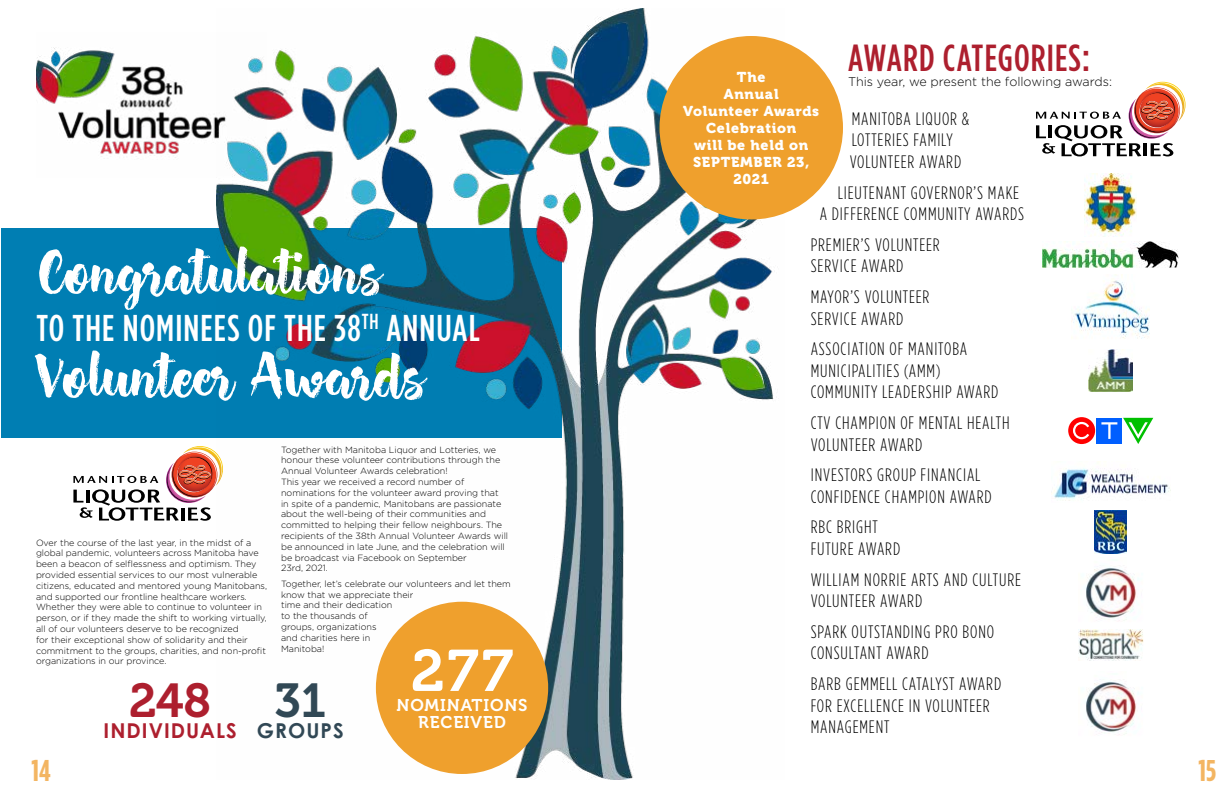
<style>
.page{position:relative;width:1224px;height:792px;background:#fff}
.page>*{position:absolute;margin:0;border:0;box-sizing:border-box;transform-origin:0 0}
.t1{font:58.2px "Museo 700";color:#fff}
.t2{font:57.7px "Hensa";color:#fff}
.t3{font:47.5px "Museo 700";color:#314855}
.t4{font:47.4px "Museo 700";color:#ad1f2e}
.t5{font:500 37.7px "Gotham Condensed";letter-spacing:.03em;color:#ad1f2e}
.t6{font:500 37.3px "Gotham Condensed";letter-spacing:.03em;color:#fff}
.t7{font:700 30px "Gotham Condensed";color:#f3b562}
.t8{font:700 20.5px "Century Gothic Pro";letter-spacing:.05em;color:#ad1f2e}
.t9{font:700 20.5px "Century Gothic Pro";letter-spacing:.05em;color:#314855}
.t10{font:300 18px/21.6px "Gotham Condensed";letter-spacing:.05em;color:#000}
.t11{font:16.9px "Museo 700";letter-spacing:.05em;color:#fff}
.t12{font:14.2px/17px "Museo 900";letter-spacing:.05em;color:#fff;text-align:center}
.t13{font:300 12.6px "Gotham";color:#000}
.t14{font:300 9px/10.8px "Gotham";color:#000}
</style>
<div class="page">
<div style="left:1px;top:228px;width:561px;height:209px;background:#007eb3"></div>
<img style="left:216px;top:8px;width:568px;height:771px">
<div style="left:660px;top:36px;width:183px;height:183px;background:#efa02d;border-radius:50%"></div>
<img style="left:36px;top:32px;width:230px;height:146px">
<svg style="left:1036px;top:82px;width:150px;height:74px"></svg>
<div style="left:1097px;top:418px;width:25px;height:25px;background:#005fff"></div>
<div style="left:1068px;top:417px;width:27px;height:27px;background:#f00;border-radius:50%"></div>
<svg style="left:1073px;top:422px;width:16px;height:17px"></svg>
<svg style="left:1101px;top:422px;width:16px;height:17px"></svg>
<svg style="left:1123px;top:418px;width:30px;height:26px"></svg>
<img style="left:1051px;top:461px;width:119px;height:40px">
<img style="left:1073px;top:274px;width:77px;height:65px">
<img style="left:1085px;top:174px;width:52px;height:62px">
<img style="left:1043px;top:241px;width:136px;height:27px">
<img style="left:1089px;top:350px;width:44px;height:42px">
<img style="left:1078px;top:630px;width:65px;height:31px">
<img style="left:1086px;top:681px;width:53px;height:54px">
<div style="left:376px;top:602px;width:172px;height:172px;background:#efa02d;border-radius:50%"></div>
<img style="left:1086px;top:567px;width:53px;height:54px">
<img style="left:1095px;top:511px;width:32px;height:43px">
<svg style="left:73px;top:446px;width:150px;height:75px"></svg>
<h2 class="t2" style="left:39px;top:246px;width:345px">Congratulations</h2>
<h3 class="t6" style="left:37px;top:308px;width:445px">TO THE NOMINEES OF THE 38<sup>TH</sup> ANNUAL</h3>
<h2 class="t2" style="left:37px;top:350px;width:391px">Volunteer Awards</h2>
<p class="t14" style="left:281px;top:444px;width:229px">Together with Manitoba Liquor and Lotteries, we honour these volunteer contributions through the Annual Volunteer Awards celebration!<br>This year we received a record number of nominations for the volunteer award proving that in spite of a pandemic, Manitobans are passionate about the well-being of their communities and committed to helping their fellow neighbours. The recipients of the 38th Annual Volunteer Awards will be announced in late June, and the celebration will be broadcast via Facebook on September<br>23rd, 2021.</p>
<p class="t14" style="left:281px;top:578px;width:231px">Together, let’s celebrate our volunteers and let them know that we appreciate their<br>time and their dedication<br>to the thousands of<br>groups, organizations<br>and charities here in<br>Manitoba!</p>
<p class="t14" style="left:36px;top:537px;width:233px">Over the course of the last year, in the midst of a global pandemic, volunteers across Manitoba have been a beacon of selflessness and optimism. They provided essential services to our most vulnerable citizens, educated and mentored young Manitobans, and supported our frontline healthcare workers.<br>Whether they were able to continue to volunteer in person, or if they made the shift to working virtually, all of our volunteers deserve to be recognized<br>for their exceptional show of solidarity and their commitment to the groups, charities, and non-profit organizations in our province.</p>
<h1 class="t1" style="left:411px;top:638px;width:104px">277</h1>
<h3 class="t11" style="left:396px;top:696px;width:133px">NOMINATIONS</h3>
<h3 class="t4" style="left:129px;top:675px;width:84px">248</h3>
<h3 class="t3" style="left:274px;top:675px;width:53px">31</h3>
<h3 class="t9" style="left:257px;top:718px;width:88px">GROUPS</h3>
<h3 class="t11" style="left:418px;top:713px;width:89px">RECEIVED</h3>
<h3 class="t8" style="left:104px;top:718px;width:135px">INDIVIDUALS</h3>
<h3 class="t5" style="left:848px;top:37px;width:243px">AWARD CATEGORIES:</h3>
<h3 class="t13" style="left:848px;top:75px;width:265px">This year, we present the following awards:</h3>
<h3 class="t12" style="left:683px;top:69px;width:138px">The<br>Annual<br>Volunteer Awards<br>Celebration<br>will be held on<br>SEPTEMBER 23,<br>2021</h3>
<h3 class="t10" style="left:850px;top:107px;width:121px">MANITOBA LIQUOR &amp;<br>LOTTERIES FAMILY<br>VOLUNTEER AWARD</h3>
<h3 class="t10" style="left:820px;top:181px;width:206px;text-align:right">LIEUTENANT GOVERNOR’S MAKE<br>A DIFFERENCE COMMUNITY AWARDS</h3>
<h3 class="t10" style="left:811px;top:233px;width:131px">PREMIER’S VOLUNTEER<br>SERVICE AWARD</h3>
<h3 class="t10" style="left:811px;top:286px;width:120px">MAYOR’S VOLUNTEER<br>SERVICE AWARD</h3>
<h3 class="t10" style="left:811px;top:338px;width:189px">ASSOCIATION OF MANITOBA<br>MUNICIPALITIES (AMM)<br>COMMUNITY LEADERSHIP AWARD</h3>
<h3 class="t10" style="left:811px;top:412px;width:200px">CTV CHAMPION OF MENTAL HEALTH<br>VOLUNTEER AWARD</h3>
<h3 class="t10" style="left:811px;top:464px;width:183px">INVESTORS GROUP FINANCIAL<br>CONFIDENCE CHAMPION AWARD</h3>
<h3 class="t10" style="left:811px;top:516px;width:91px">RBC BRIGHT<br>FUTURE AWARD</h3>
<h3 class="t10" style="left:811px;top:568px;width:212px">WILLIAM NORRIE ARTS AND CULTURE<br>VOLUNTEER AWARD</h3>
<h3 class="t10" style="left:811px;top:620px;width:185px">SPARK OUTSTANDING PRO BONO<br>CONSULTANT AWARD</h3>
<h3 class="t10" style="left:811px;top:673px;width:192px">BARB GEMMELL CATALYST AWARD<br>FOR EXCELLENCE IN VOLUNTEER<br>MANAGEMENT</h3>
<h3 class="t7" style="left:32px;top:753px;width:21px">14</h3>
<h3 class="t7" style="left:1199px;top:753px;width:19px">15</h3>
</div>
